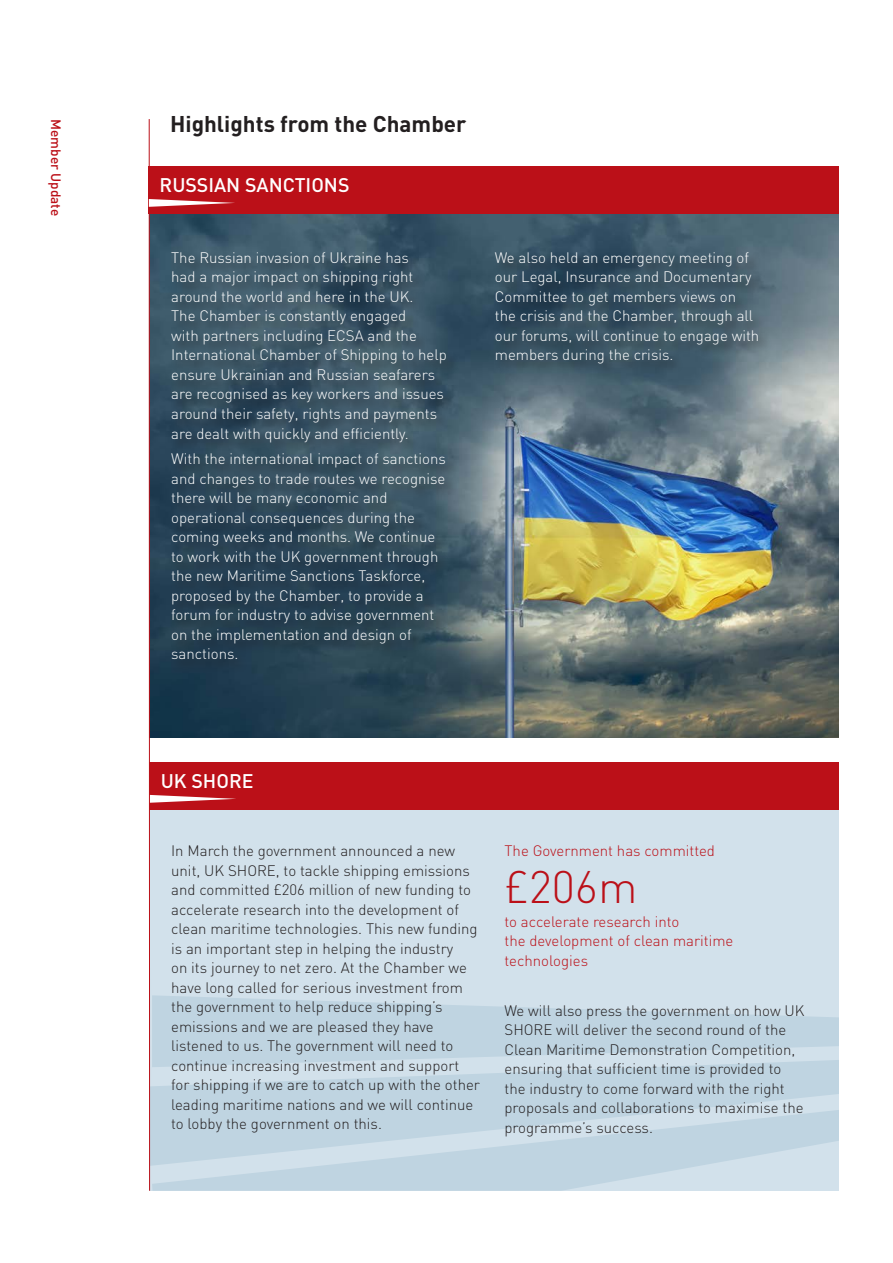
<style>
.page{position:relative;width:893px;height:1263px;background:#fff}
.page>*{position:absolute;margin:0;border:0;box-sizing:border-box;transform-origin:0 0}
._3-Body_copy{font:300 45px "DIN";color:#bb1018}
._3-Body_copy-2{font:700 22.5px "DIN";color:#231f20}
._3-Body_copy-3{font:500 19.5px "DIN";color:#fff}
._3-Body_copy-4{font:300 15px/19.5px "DIN";color:#fff}
._3-Body_copy-5{font:300 15px/19.5px "DIN";color:#231f20}
._3-Body_copy-6{font:300 15px/19.5px "DIN";color:#bb1018}
.t1{font:500 13.5px "DIN";color:#bb1018}
</style>
<div class="page">
<img style="left:150px;top:214px;width:689px;height:523px">
<div style="left:150px;top:763px;width:689px;height:428px;background:#d2e1eb"></div>
<svg style="left:152px;top:995px;width:687px;height:65px;fill:#bfd4e1"></svg>
<svg style="left:150px;top:1060px;width:689px;height:106px;fill:#bfd4e1"></svg>
<svg style="left:152px;top:1110px;width:687px;height:81px;fill:#bfd4e1"></svg>
<hr style="left:149px;top:119px;width:1px;height:1072px;background:#bb1018">
<div style="left:150px;top:763px;width:689px;height:47px;background:#bb1018"></div>
<svg style="left:150px;top:795px;width:86px;height:8px"></svg>
<div style="left:149px;top:167px;width:690px;height:47px;background:#bb1018"></div>
<svg style="left:149px;top:199px;width:86px;height:8px"></svg>
<div style="left:170px;top:250px;width:602px;height:423px;background:#231f20;opacity:.89"></div>
<p class="t1" style="left:65px;top:119px;width:99px;rotate:90deg">Member Update</p>
<p class="_3-Body_copy-2" style="left:170px;top:109px;width:298px">Highlights from the Chamber</p>
<p class="_3-Body_copy-3" style="left:160px;top:173px;width:191px">RUSSIAN SANCTIONS</p>
<p class="_3-Body_copy-4" style="left:171px;top:248px;width:277px">The Russian invasion of Ukraine has<br>had a major impact on shipping right around the world and here in the UK.<br>The Chamber is constantly engaged<br>with partners including ECSA and the International Chamber of Shipping to help ensure Ukrainian and Russian seafarers are recognised as key workers and issues around their safety, rights and payments are dealt with quickly and efficiently.</p>
<p class="_3-Body_copy-4" style="left:171px;top:449px;width:276px">With the international impact of sanctions and changes to trade routes we recognise there will be many economic and operational consequences during the coming weeks and months. We continue to work with the UK government through the new Maritime Sanctions Taskforce, proposed by the Chamber, to provide a forum for industry to advise government on the implementation and design of sanctions.</p>
<p class="_3-Body_copy-4" style="left:495px;top:248px;width:266px">We also held an emergency meeting of our Legal, Insurance and Documentary Committee to get members views on the crisis and the Chamber, through all our forums, will continue to engage with members during the crisis.</p>
<p class="_3-Body_copy-3" style="left:161px;top:768px;width:94px">UK SHORE</p>
<p class="_3-Body_copy-5" style="left:171px;top:841px;width:310px">In March the government announced a new unit, UK SHORE, to tackle shipping emissions and committed £206 million of new funding to accelerate research into the development of clean maritime technologies. This new funding is an important step in helping the industry<br>on its journey to net zero. At the Chamber we have long called for serious investment from the government to help reduce shipping’s emissions and we are pleased they have listened to us. The government will need to continue increasing investment and support for shipping if we are to catch up with the other leading maritime nations and we will continue to lobby the government on this.</p>
<p class="_3-Body_copy-6" style="left:504px;top:841px;width:212px">The Government has committed</p>
<p class="_3-Body_copy" style="left:504px;top:859px;width:135px">£206m</p>
<p class="_3-Body_copy-6" style="left:504px;top:911px;width:230px">to accelerate research into<br>the development of clean maritime technologies</p>
<p class="_3-Body_copy-5" style="left:504px;top:1000px;width:302px">We will also press the government on how UK SHORE will deliver the second round of the Clean Maritime Demonstration Competition, ensuring that sufficient time is provided to the industry to come forward with the right proposals and collaborations to maximise the programme’s success.</p>
</div>
